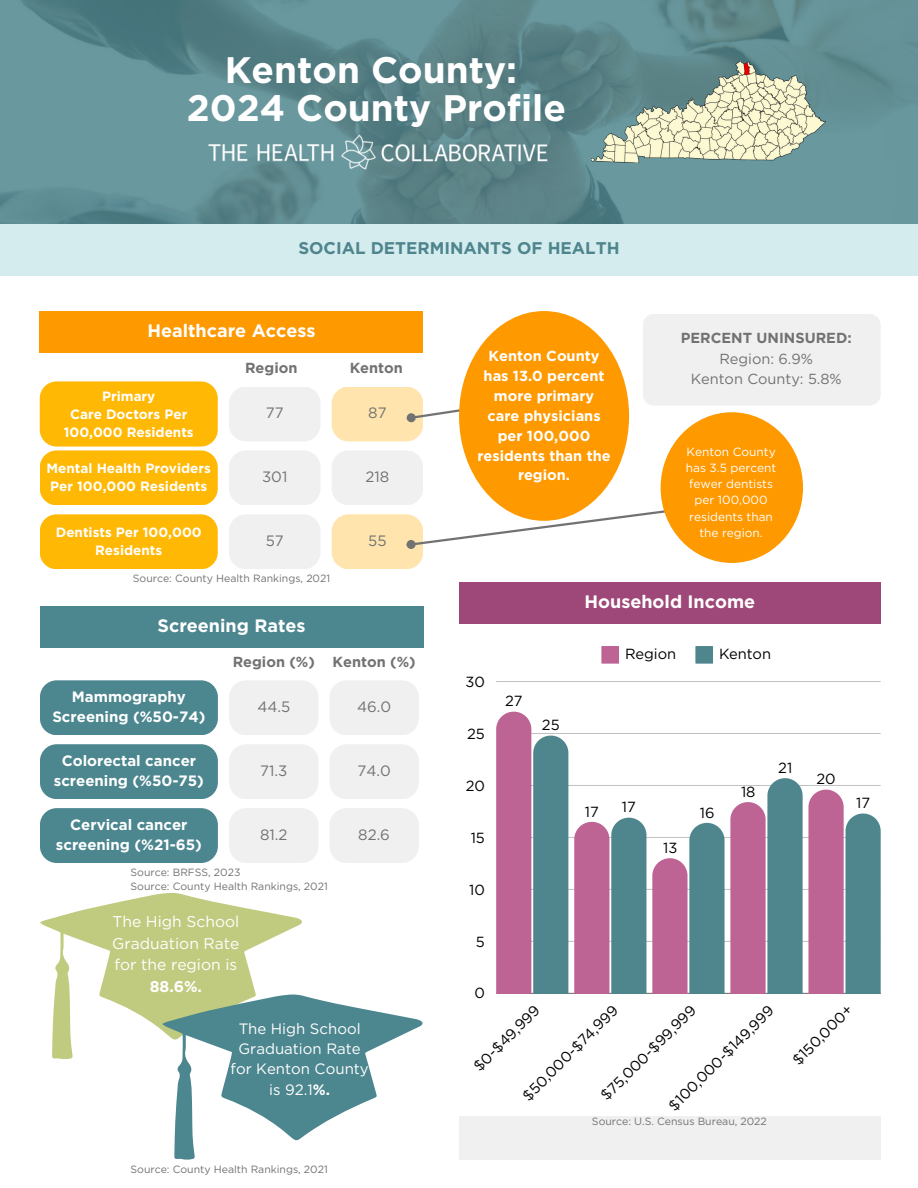
<style>
.page{position:relative;width:918px;height:1188px;background:#fff}
.page>*{position:absolute;margin:0;border:0;box-sizing:border-box;transform-origin:0 0}
.t1{font:700 36.9px/38.2px "Gotham";color:#fff;text-align:center}
.t2{font:700 18px "Gotham";color:#fff}
.t3{font:700 16.95px "Gotham";color:#4e858d}
.t4{font:15.6px/21.3px "Gotham";color:#fff;text-align:center}
.t5{font:700 15px/20.2px "Gotham";color:#fff;text-align:center}
.t6{font:15px/20.2px "Gotham";color:#fff;text-align:center}
.t7{font:15px "Gotham";color:#717271}
.t8{font:14.7px "Gotham";color:#000}
.t9{font:700 14.55px/19.8px "Gotham";color:#fff;text-align:center}
.t10{font:14.55px/20.2px "Gotham";color:#717271;text-align:center}
.t11{font:700 14.55px "Gotham";color:#717271}
.t12{font:700 13.5px/18px "Gotham";color:#fff;text-align:center}
.t13{font:11.85px/16.2px "Gotham";color:#fff;text-align:center}
.t14{font:10.5px "Gotham";color:#717271}
.s1{font-weight:700}
</style>
<div class="page">
<div style="left:0;top:224px;width:918px;height:51px;background:#d5ecef"></div>
<img style="left:0;top:0;width:918px;height:224px">
<img style="left:196px;top:131px;width:361px;height:45px">
<div style="left:40px;top:311px;width:383px;height:41px;background:#f90"></div>
<div style="left:229px;top:387px;width:92px;height:54px;background:#f0f0f0;border-radius:17px"></div>
<div style="left:332px;top:387px;width:91px;height:54px;background:#ffe5ad;border-radius:17px"></div>
<div style="left:40px;top:381px;width:178px;height:66px;background:#ffb803;border-radius:17px"></div>
<div style="left:229px;top:450px;width:92px;height:55px;background:#f0f0f0;border-radius:17px"></div>
<div style="left:332px;top:450px;width:91px;height:55px;background:#f0f0f0;border-radius:17px"></div>
<div style="left:40px;top:450px;width:178px;height:55px;background:#ffb803;border-radius:17px"></div>
<div style="left:229px;top:514px;width:92px;height:55px;background:#f0f0f0;border-radius:17px"></div>
<div style="left:332px;top:514px;width:91px;height:55px;background:#ffe5ad;border-radius:17px"></div>
<div style="left:40px;top:514px;width:178px;height:55px;background:#ffb803;border-radius:17px"></div>
<svg style="left:412px;top:503px;width:276px;height:44px"></svg>
<div style="left:408px;top:541px;width:7px;height:7px;background:#717271;border-radius:50%"></div>
<div style="left:406px;top:540px;width:10px;height:9px;border:2px solid #717271;border-radius:50%"></div>
<div style="left:661px;top:412px;width:142px;height:151px;background:#f90;border-radius:50%"></div>
<svg style="left:413px;top:398px;width:47px;height:21px"></svg>
<div style="left:408px;top:414px;width:7px;height:7px;background:#717271;border-radius:50%"></div>
<div style="left:406px;top:413px;width:10px;height:10px;border:2px solid #717271;border-radius:50%"></div>
<div style="left:459px;top:311px;width:170px;height:210px;background:#f90;border-radius:50%"></div>
<div style="left:40px;top:606px;width:383px;height:41px;background:#4c868f"></div>
<div style="left:229px;top:680px;width:90px;height:55px;background:#f0f0f0;border-radius:17px"></div>
<div style="left:329px;top:680px;width:90px;height:55px;background:#f0f0f0;border-radius:17px"></div>
<div style="left:40px;top:680px;width:178px;height:55px;background:#4c868f;border-radius:17px"></div>
<div style="left:229px;top:744px;width:90px;height:55px;background:#f0f0f0;border-radius:17px"></div>
<div style="left:329px;top:744px;width:90px;height:55px;background:#f0f0f0;border-radius:17px"></div>
<div style="left:40px;top:744px;width:178px;height:55px;background:#4c868f;border-radius:17px"></div>
<div style="left:229px;top:808px;width:90px;height:55px;background:#f0f0f0;border-radius:17px"></div>
<div style="left:329px;top:808px;width:90px;height:55px;background:#f0f0f0;border-radius:17px"></div>
<div style="left:40px;top:808px;width:178px;height:55px;background:#4c868f;border-radius:17px"></div>
<div style="left:459px;top:583px;width:422px;height:41px;background:#9d4878"></div>
<svg style="left:601px;top:646px;width:18px;height:18px"></svg>
<svg style="left:695px;top:646px;width:18px;height:18px"></svg>
<hr style="left:496px;top:993px;width:385px;height:1px;background:#000;opacity:.6">
<hr style="left:496px;top:941px;width:385px;height:1px;background:#000;opacity:.25">
<hr style="left:496px;top:889px;width:385px;height:1px;background:#000;opacity:.25">
<hr style="left:496px;top:837px;width:385px;height:1px;background:#000;opacity:.25">
<hr style="left:496px;top:785px;width:385px;height:1px;background:#c2c2c2">
<hr style="left:496px;top:733px;width:385px;height:1px;background:#c0c0c0">
<svg style="left:496px;top:712px;width:72px;height:281px"></svg>
<svg style="left:574px;top:818px;width:72px;height:175px"></svg>
<svg style="left:652px;top:778px;width:229px;height:215px"></svg>
<svg style="left:40px;top:893px;width:262px;height:166px;fill:#c1cb80"></svg>
<svg style="left:162px;top:994px;width:261px;height:166px"></svg>
<div style="left:459px;top:1117px;width:422px;height:43px;background:#f0f0f0"></div>
<div style="left:643px;top:314px;width:238px;height:91px;background:#f0f0f0"></div>
<img style="left:592px;top:61px;width:234px;height:101px">
<h6 class="t1" style="left:187px;top:51px;width:381px">Kenton County:<br>2024 County Profile</h6>
<p class="t3" style="left:298px;top:238px;width:323px">SOCIAL DETERMINANTS OF HEALTH</p>
<h1 class="t2" style="left:147px;top:320px;width:170px">Healthcare Access</h1>
<h2 class="t12" style="left:102px;top:387px;width:55px">Primary</h2>
<h3 class="t12" style="left:64px;top:405px;width:131px">Care Doctors Per<br>100,000 Residents</h3>
<h5 class="t12" style="left:47px;top:459px;width:166px;text-align:left">Mental Health Providers<br>Per 100,000 Residents</h5>
<p class="t12" style="left:56px;top:523px;width:147px">Dentists Per 100,000<br>Residents</p>
<p class="t11" style="left:245px;top:359px;width:54px">Region</p>
<h6 class="t11" style="left:350px;top:359px;width:55px">Kenton</h6>
<p class="t7" style="left:266px;top:404px;width:19px">77</p>
<p class="t7" style="left:368px;top:404px;width:20px">87</p>
<p class="t7" style="left:262px;top:468px;width:27px">301</p>
<p class="t7" style="left:366px;top:468px;width:25px">218</p>
<p class="t7" style="left:266px;top:531px;width:20px">57</p>
<h5 class="t7" style="left:368px;top:531px;width:20px">55</h5>
<h5 class="t14" style="left:133px;top:573px;width:199px">Source: County Health Rankings, 2021</h5>
<p class="t9" style="left:477px;top:346px;width:135px">Kenton County has 13.0 percent more primary care physicians per 100,000 residents than the region.</p>
<h6 class="t10" style="left:681px;top:328px;width:172px"><span class="s1">PERCENT UNINSURED:<br></span>Region: 6.9%<br>Kenton County: 5.8%</h6>
<h6 class="t13" style="left:686px;top:443px;width:92px">Kenton County has 3.5 percent fewer dentists per 100,000 residents than the region.</h6>
<p class="t2" style="left:158px;top:614px;width:150px">Screening Rates</p>
<h4 class="t5" style="left:52px;top:686px;width:155px">Mammography<br>Screening (%50-74)</h4>
<p class="t5" style="left:54px;top:750px;width:152px">Colorectal cancer screening (%50-75)</p>
<h5 class="t5" style="left:56px;top:814px;width:147px">Cervical cancer screening (%21-65)</h5>
<h5 class="t11" style="left:233px;top:653px;width:84px">Region (%)</h5>
<h5 class="t11" style="left:333px;top:653px;width:85px">Kenton (%)</h5>
<p class="t7" style="left:257px;top:697px;width:34px">44.5</p>
<h5 class="t7" style="left:357px;top:697px;width:36px">46.0</h5>
<p class="t7" style="left:260px;top:761px;width:29px">71.3</p>
<p class="t7" style="left:357px;top:761px;width:35px">74.0</p>
<p class="t7" style="left:260px;top:825px;width:29px">81.2</p>
<h3 class="t7" style="left:358px;top:825px;width:33px">82.6</h3>
<h6 class="t14" style="left:131px;top:868px;width:112px">Source: BRFSS, 2023</h6>
<h6 class="t14" style="left:131px;top:882px;width:199px">Source: County Health Rankings, 2021</h6>
<h5 class="t4" style="left:112px;top:911px;width:129px">The High School<br>Graduation Rate for the region is<br><span class="s1">88.6%.</span></h5>
<h6 class="t6" style="left:231px;top:1018px;width:140px">The High School<br>Graduation Rate for Kenton County is 92.1<span class="s1">%.</span></h6>
<p class="t14" style="left:131px;top:1165px;width:199px">Source: County Health Rankings, 2021</p>
<h3 class="t8" style="left:466px;top:673px;width:21px">30</h3>
<h3 class="t8" style="left:467px;top:725px;width:19px">25</h3>
<h3 class="t8" style="left:466px;top:777px;width:21px">20</h3>
<h3 class="t8" style="left:471px;top:828px;width:16px">15</h3>
<h3 class="t8" style="left:469px;top:880px;width:17px">10</h3>
<h3 class="t8" style="left:476px;top:932px;width:10px">5</h3>
<h3 class="t8" style="left:474px;top:984px;width:12px">0</h3>
<h3 class="t8" style="left:505px;top:692px;width:19px">27</h3>
<h3 class="t8" style="left:542px;top:716px;width:19px">25</h3>
<h6 class="t2" style="left:584px;top:591px;width:172px">Household Income</h6>
<h3 class="t8" style="left:625px;top:645px;width:53px">Region</h3>
<h3 class="t8" style="left:719px;top:645px;width:54px">Kenton</h3>
<h3 class="t8" style="left:585px;top:803px;width:15px">17</h3>
<h3 class="t8" style="left:622px;top:798px;width:15px">17</h3>
<h3 class="t8" style="left:663px;top:839px;width:16px">13</h3>
<h3 class="t8" style="left:700px;top:804px;width:16px">16</h3>
<h3 class="t8" style="left:741px;top:783px;width:16px">18</h3>
<h3 class="t8" style="left:778px;top:759px;width:16px">21</h3>
<h3 class="t8" style="left:816px;top:770px;width:21px">20</h3>
<h3 class="t8" style="left:856px;top:794px;width:15px">17</h3>
<h3 class="t8" style="left:519px;top:1092px;width:129px;rotate:-45deg">$50,000-$74,999</h3>
<h3 class="t8" style="left:597px;top:1091px;width:129px;rotate:-45deg">$75,000-$99,999</h3>
<h3 class="t8" style="left:470px;top:1062px;width:88px;rotate:-45deg">$0-$49,999</h3>
<h3 class="t8" style="left:665px;top:1102px;width:143px;rotate:-45deg">$100,000-$149,999</h3>
<h3 class="t8" style="left:789px;top:1056px;width:79px;rotate:-45deg">$150,000+</h3>
<p class="t14" style="left:592px;top:1117px;width:176px">Source: U.S. Census Bureau, 2022</p>
</div>
